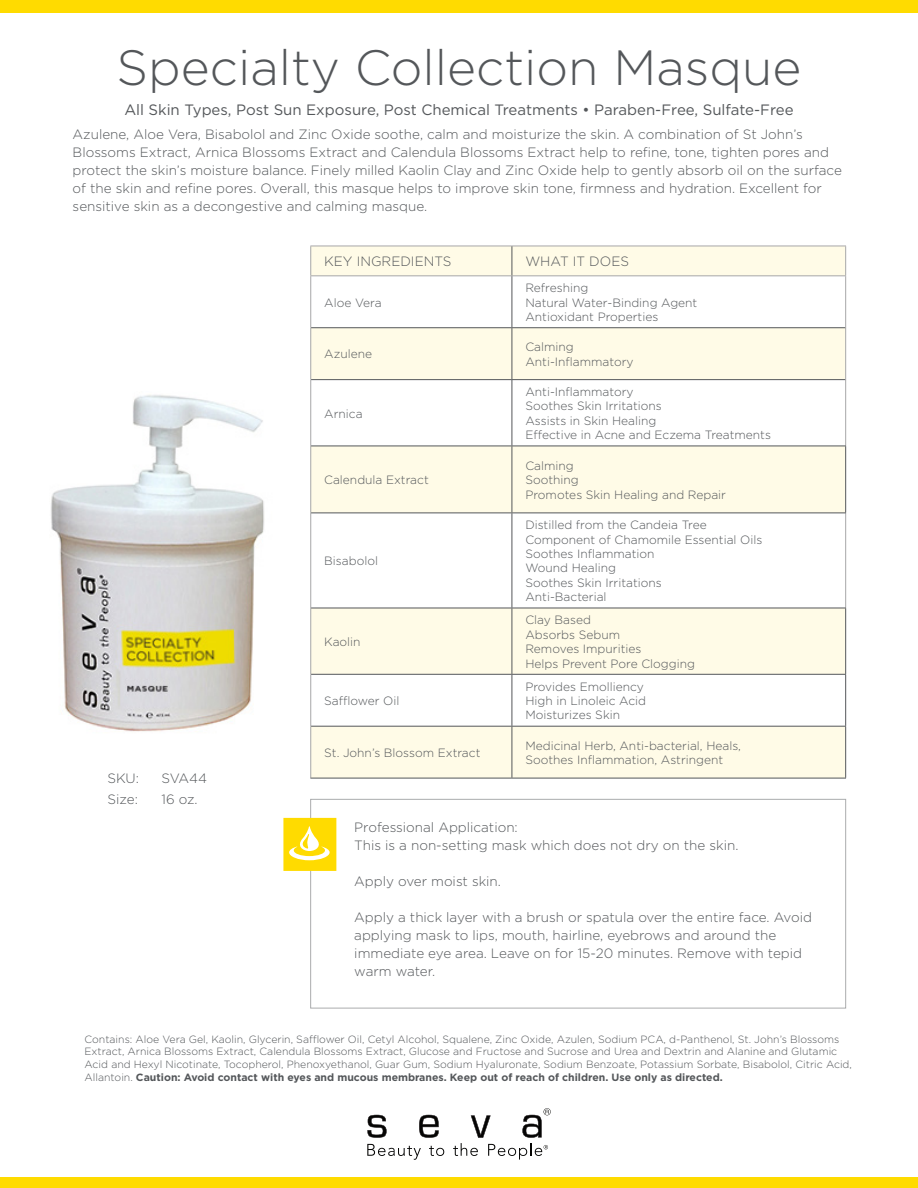
<style>
.page{position:relative;width:918px;height:1188px;background:#fff}
.page>*{position:absolute;margin:0;border:0;box-sizing:border-box;transform-origin:0 0}
.t1{font:300 49.5px "Gotham";color:#54575a}
.t2{font:15px "Gotham";color:#54575a}
.t3{font:300 13.5px/18px "Gotham";color:#54575a}
.t4{font:300 12px/14.4px "Gotham";color:#54575a}
.t5{font:300 10.5px/12.6px "Gotham";color:#54575a}
.s1{font-weight:700}
</style>
<div class="page">
<svg style="left:283px;top:818px;width:53px;height:53px;background:#fee029"></svg>
<div style="left:0;top:0;width:918px;height:13px;background:#ffdb00"></div>
<div style="left:0;top:1177px;width:918px;height:11px;background:#ffdb00"></div>
<svg style="left:367px;top:1115px;width:20px;height:23px"></svg>
<svg style="left:419px;top:1115px;width:20px;height:23px"></svg>
<svg style="left:367px;top:1144px;width:54px;height:16px"></svg>
<svg style="left:429px;top:1146px;width:15px;height:10px"></svg>
<svg style="left:453px;top:1108px;width:98px;height:52px"></svg>
<svg style="left:311px;top:247px;width:534px;height:531px;fill:#fffbe7"></svg>
<hr style="left:512px;top:246px;width:334px;height:1px;background:#a7a7a8">
<svg style="left:845px;top:246px;width:1px;height:29px"></svg>
<hr style="left:512px;top:275px;width:334px;height:1px;background:#a7a7a8">
<hr style="left:845px;top:276px;width:1px;height:52px;background:#a7a7a8">
<hr style="left:845px;top:328px;width:1px;height:52px;background:#a7a7a8">
<hr style="left:845px;top:380px;width:1px;height:66px;background:#a7a7a8">
<hr style="left:845px;top:513px;width:1px;height:95px;background:#a7a7a8">
<hr style="left:512px;top:327px;width:333px;height:1px;background:#54575a">
<hr style="left:512px;top:379px;width:333px;height:1px;background:#54575a">
<hr style="left:310px;top:246px;width:202px;height:1px;background:#a7a7a8">
<svg style="left:310px;top:246px;width:1px;height:29px"></svg>
<hr style="left:310px;top:275px;width:202px;height:1px;background:#a7a7a8">
<hr style="left:310px;top:276px;width:1px;height:52px;background:#a7a7a8">
<hr style="left:310px;top:328px;width:1px;height:52px;background:#a7a7a8">
<hr style="left:310px;top:380px;width:1px;height:66px;background:#a7a7a8">
<hr style="left:310px;top:513px;width:1px;height:95px;background:#a7a7a8">
<svg style="left:512px;top:247px;width:1px;height:28px"></svg>
<hr style="left:512px;top:276px;width:1px;height:51px;background:#54575a">
<hr style="left:311px;top:327px;width:201px;height:1px;background:#54575a">
<hr style="left:512px;top:328px;width:1px;height:51px;background:#54575a">
<hr style="left:311px;top:379px;width:201px;height:1px;background:#54575a">
<hr style="left:512px;top:380px;width:1px;height:66px;background:#54575a">
<hr style="left:512px;top:513px;width:1px;height:95px;background:#54575a">
<hr style="left:310px;top:446px;width:1px;height:67px;background:#a7a7a8">
<hr style="left:311px;top:446px;width:201px;height:1px;background:#54575a">
<hr style="left:512px;top:446px;width:334px;height:1px;background:#54575a">
<hr style="left:512px;top:446px;width:1px;height:67px;background:#54575a">
<hr style="left:845px;top:446px;width:1px;height:67px;background:#54575a">
<hr style="left:311px;top:513px;width:201px;height:1px;background:#54575a">
<hr style="left:512px;top:513px;width:334px;height:1px;background:#54575a">
<hr style="left:512px;top:608px;width:334px;height:1px;background:#54575a">
<hr style="left:845px;top:608px;width:1px;height:66px;background:#54575a">
<hr style="left:310px;top:608px;width:1px;height:66px;background:#a7a7a8">
<hr style="left:311px;top:608px;width:201px;height:1px;background:#54575a">
<hr style="left:512px;top:608px;width:1px;height:66px;background:#54575a">
<hr style="left:310px;top:674px;width:1px;height:52px;background:#a7a7a8">
<hr style="left:310px;top:726px;width:1px;height:52px;background:#a7a7a8">
<hr style="left:311px;top:674px;width:201px;height:1px;background:#54575a">
<hr style="left:512px;top:674px;width:334px;height:1px;background:#54575a">
<hr style="left:512px;top:675px;width:1px;height:51px;background:#54575a">
<hr style="left:512px;top:727px;width:1px;height:51px;background:#54575a">
<hr style="left:845px;top:675px;width:1px;height:51px;background:#54575a">
<hr style="left:845px;top:727px;width:1px;height:51px;background:#54575a">
<hr style="left:311px;top:726px;width:201px;height:1px;background:#54575a">
<hr style="left:310px;top:778px;width:202px;height:1px;background:#54575a">
<hr style="left:512px;top:726px;width:334px;height:1px;background:#54575a">
<hr style="left:512px;top:778px;width:334px;height:1px;background:#54575a">
<img style="left:51px;top:395px;width:214px;height:337px">
<p class="t1" style="left:117px;top:36px;width:686px">Specialty Collection Masque</p>
<p class="t2" style="left:124px;top:100px;width:671px">All Skin Types, Post Sun Exposure, Post Chemical Treatments • Paraben-Free, Sulfate-Free</p>
<p class="t3" style="left:73px;top:125px;width:771px">Azulene, Aloe Vera, Bisabolol and Zinc Oxide soothe, calm and moisturize the skin. A combination of St John’s Blossoms Extract, Arnica Blossoms Extract and Calendula Blossoms Extract help to refine, tone, tighten pores and protect the skin’s moisture balance. Finely milled Kaolin Clay and Zinc Oxide help to gently absorb oil on the surface of the skin and refine pores. Overall, this masque helps to improve skin tone, firmness and hydration. Excellent for sensitive skin as a decongestive and calming masque.</p>
<p class="t3" style="left:324px;top:252px;width:129px">KEY INGREDIENTS</p>
<p class="t3" style="left:525px;top:252px;width:105px">WHAT IT DOES</p>
<p class="t4" style="left:324px;top:295px;width:59px">Aloe Vera</p>
<p class="t4" style="left:525px;top:280px;width:64px">Refreshing</p>
<p class="t4" style="left:525px;top:295px;width:174px">Natural Water-Binding Agent</p>
<p class="t4" style="left:525px;top:309px;width:134px">Antioxidant Properties</p>
<p class="t4" style="left:324px;top:347px;width:49px">Azulene</p>
<p class="t4" style="left:324px;top:406px;width:40px">Arnica</p>
<p class="t4" style="left:324px;top:472px;width:106px">Calendula Extract</p>
<p class="t4" style="left:324px;top:553px;width:55px">Bisabolol</p>
<p class="t4" style="left:324px;top:634px;width:38px">Kaolin</p>
<p class="t4" style="left:324px;top:693px;width:77px">Safflower Oil</p>
<p class="t4" style="left:525px;top:340px;width:50px">Calming</p>
<p class="t4" style="left:525px;top:354px;width:110px">Anti-Inflammatory</p>
<p class="t4" style="left:525px;top:384px;width:110px">Anti-Inflammatory</p>
<p class="t4" style="left:525px;top:399px;width:138px">Soothes Skin Irritations</p>
<p class="t4" style="left:525px;top:413px;width:133px">Assists in Skin Healing</p>
<p class="t4" style="left:525px;top:427px;width:247px">Effective in Acne and Eczema Treatments</p>
<p class="t4" style="left:525px;top:458px;width:50px">Calming</p>
<p class="t4" style="left:525px;top:472px;width:55px">Soothing</p>
<p class="t4" style="left:525px;top:487px;width:202px">Promotes Skin Healing and Repair</p>
<p class="t4" style="left:525px;top:517px;width:183px">Distilled from the Candeia Tree</p>
<p class="t4" style="left:525px;top:532px;width:238px">Component of Chamomile Essential Oils</p>
<p class="t4" style="left:525px;top:546px;width:131px">Soothes Inflammation</p>
<p class="t4" style="left:525px;top:561px;width:92px">Wound Healing</p>
<p class="t4" style="left:525px;top:575px;width:138px">Soothes Skin Irritations</p>
<p class="t4" style="left:525px;top:589px;width:83px">Anti-Bacterial</p>
<p class="t4" style="left:525px;top:613px;width:67px">Clay Based</p>
<p class="t4" style="left:525px;top:627px;width:96px">Absorbs Sebum</p>
<p class="t4" style="left:525px;top:641px;width:118px">Removes Impurities</p>
<p class="t4" style="left:525px;top:656px;width:171px">Helps Prevent Pore Clogging</p>
<p class="t4" style="left:525px;top:679px;width:120px">Provides Emolliency</p>
<p class="t4" style="left:525px;top:693px;width:122px">High in Linoleic Acid</p>
<p class="t4" style="left:525px;top:708px;width:96px">Moisturizes Skin</p>
<p class="t3" style="left:108px;top:769px;width:33px">SKU:</p>
<p class="t3" style="left:162px;top:769px;width:47px">SVA44</p>
<p class="t3" style="left:108px;top:790px;width:32px">Size:</p>
<p class="t3" style="left:162px;top:790px;width:38px">16 oz.</p>
<p class="t4" style="left:324px;top:745px;width:158px">St. John’s Blossom Extract</p>
<p class="t4" style="left:525px;top:738px;width:217px">Medicinal Herb, Anti-bacterial, Heals,<br>Soothes Inflammation, Astringent</p>
<p class="t3" style="left:354px;top:818px;width:165px">Professional Application:</p>
<p class="t3" style="left:354px;top:836px;width:386px">This is a non-setting mask which does not dry on the skin.</p>
<p class="t3" style="left:354px;top:872px;width:148px">Apply over moist skin.</p>
<p class="t3" style="left:354px;top:908px;width:459px">Apply a thick layer with a brush or spatula over the entire face. Avoid applying mask to lips, mouth, hairline, eyebrows and around the immediate eye area. Leave on for 15-20 minutes. Remove with tepid warm water.</p>
<p class="t5" style="left:85px;top:1032px;width:769px">Contains: Aloe Vera Gel, Kaolin, Glycerin, Safflower Oil, Cetyl Alcohol, Squalene, Zinc Oxide, Azulen, Sodium PCA, d-Panthenol, St. John’s Blossoms Extract, Arnica Blossoms Extract, Calendula Blossoms Extract, Glucose and Fructose and Sucrose and Urea and Dextrin and Alanine and Glutamic Acid and Hexyl Nicotinate, Tocopherol, Phenoxyethanol, Guar Gum, Sodium Hyaluronate, Sodium Benzoate, Potassium Sorbate, Bisabolol, Citric Acid, Allantoin. <span class="s1">Caution: Avoid contact with eyes and mucous membranes. Keep out of reach of children. Use only as directed.</span></p>
</div>
